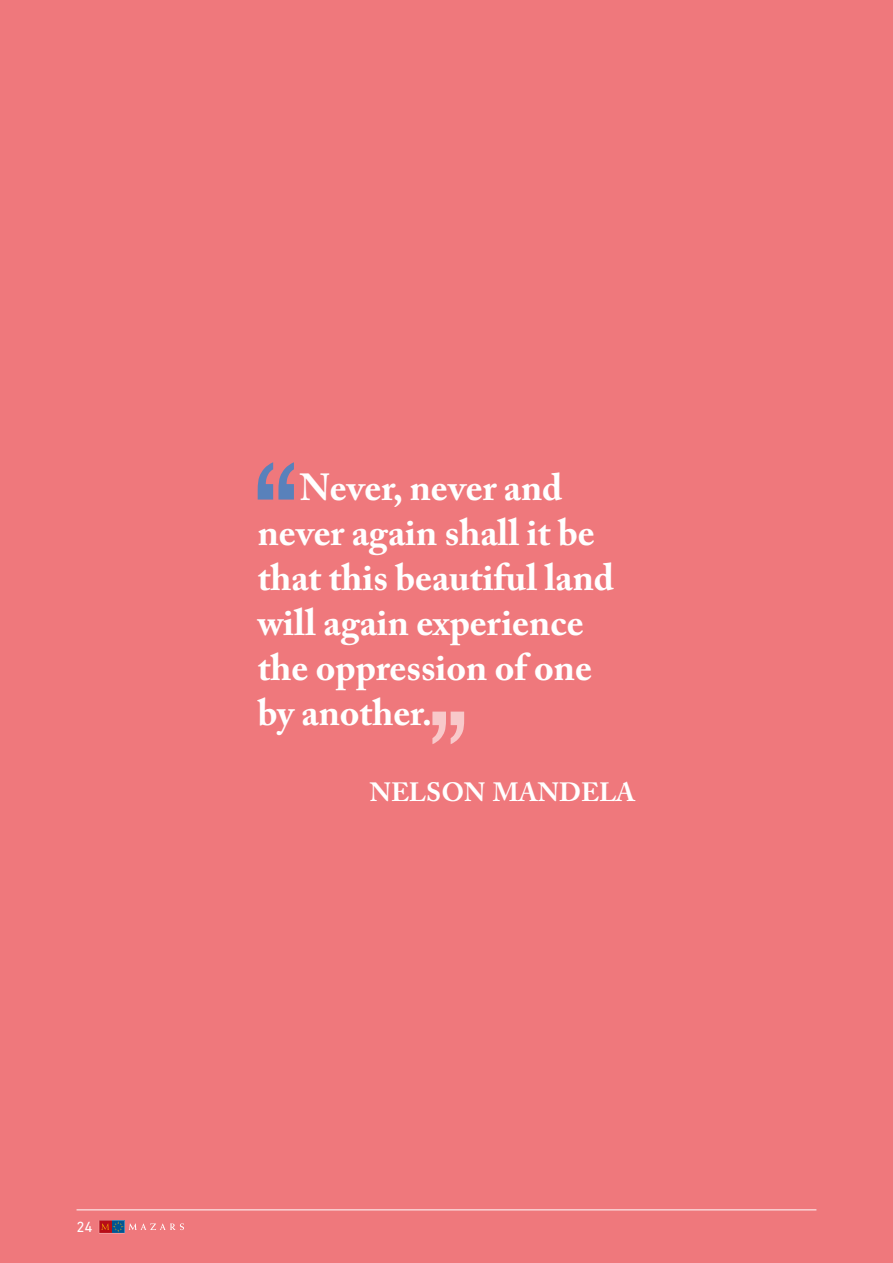
<style>
.page{position:relative;width:893px;height:1263px;background:#ef787c}
.page>*{position:absolute;margin:0;border:0;box-sizing:border-box;transform-origin:0 0}
.t1{font:700 37.5px/45px "Adobe Caslon Pro";color:#fff}
.t2{font:700 26.25px "Adobe Caslon Pro";color:#fff}
.t3{font:15px "DIN Next LT Pro";color:#fff}
</style>
<div class="page">
<hr style="left:77px;top:1209px;width:739px;height:1px;background:#fff">
<svg style="left:99px;top:1220px;width:85px;height:13px"></svg>
<svg style="left:258px;top:462px;width:36px;height:38px"></svg>
<svg style="left:432px;top:712px;width:32px;height:32px"></svg>
<p class="t1" style="left:258px;top:464px;width:358px;text-indent:42px">Never, never and never again shall it be that this beautiful land will again experience the oppression of one by another.</p>
<p class="t2" style="left:370px;top:776px;width:267px">NELSON MANDELA</p>
<p class="t3" style="left:77px;top:1218px;width:18px">24</p>
</div>
